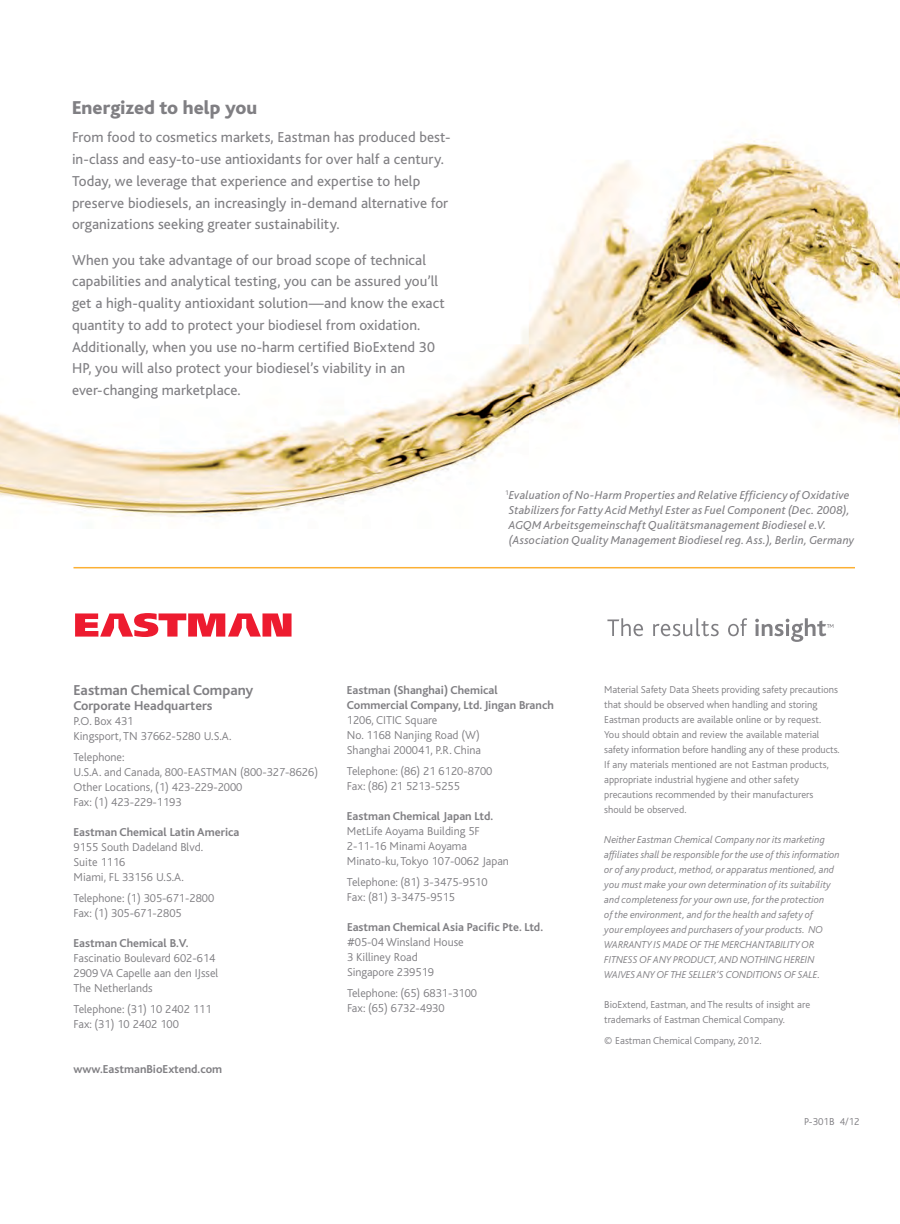
<style>
.page{position:relative;width:900px;height:1224px;background:#fff}
.page>*{position:absolute;margin:0;border:0;box-sizing:border-box;transform-origin:0 0}
.t1{font:800 19.5px "Bliss";color:#807f83}
.t2{font:15px/21.8px "Bliss";letter-spacing:.005em;color:#807f83}
.t3{font:700 15px "Bliss";color:#807f83}
.t4{font:700 13.5px "Bliss";color:#807f83}
.t5{font:300 12px/15px "Bliss";color:#807f83}
.t6{font:italic 12px/15px "Bliss";letter-spacing:.015em;color:#807f83}
.t7{font:700 12px/15px "Bliss";color:#807f83}
.t8{font:300 10.5px/15px "Bliss";color:#807f83}
.t9{font:italic 300 10.5px/15px "Bliss";color:#807f83}
</style>
<div class="page">
<img style="left:0;top:136px;width:900px;height:501px">
<svg style="left:75px;top:613px;width:217px;height:24px"></svg>
<svg style="left:607px;top:618px;width:36px;height:18px"></svg>
<svg style="left:653px;top:618px;width:66px;height:18px"></svg>
<svg style="left:728px;top:618px;width:19px;height:18px"></svg>
<svg style="left:755px;top:618px;width:78px;height:24px"></svg>
<hr style="left:73px;top:567px;width:782px;height:1px;background:#fcb034">
<h1 class="t1" style="left:72px;top:97px;width:187px">Energized to help you</h1>
<p class="t2" style="left:72px;top:127px;width:380px">From food to cosmetics markets, Eastman has produced best&shy;in-class and easy-to-use antioxidants for over half a century.<br>Today, we leverage that experience and expertise to help preserve biodiesels, an increasingly in-demand alternative for organizations seeking greater sustainability.</p>
<p class="t2" style="left:72px;top:249px;width:374px">When you take advantage of our broad scope of technical capabilities and analytical testing, you can be assured you’ll get a high-quality antioxidant solution—and know the exact quantity to add to protect your biodiesel from oxidation.<br>Additionally, when you use no-harm certified BioExtend 30<br>HP, you will also protect your biodiesel’s viability in an ever-changing marketplace.</p>
<p class="t6" style="left:505px;top:488px;width:350px"><sup>1</sup>Evaluation of No-Harm Properties and Relative Efficiency of Oxidative Stabilizers for Fatty Acid Methyl Ester as Fuel Component (Dec. 2008), AGQM Arbeitsgemeinschaft Qualitätsmanagement Biodiesel e.V. (Association Quality Management Biodiesel reg. Ass.), Berlin, Germany</p>
<p class="t3" style="left:73px;top:682px;width:181px">Eastman Chemical Company</p>
<p class="t4" style="left:73px;top:699px;width:141px">Corporate Headquarters</p>
<p class="t5" style="left:73px;top:714px;width:160px">P.O. Box 431<br>Kingsport, TN 37662-5280 U.S.A.</p>
<p class="t5" style="left:74px;top:750px;width:246px">Telephone:<br>U.S.A. and Canada, 800-EASTMAN (800-327-8626)<br>Other Locations, (1) 423-229-2000<br>Fax: (1) 423-229-1193</p>
<p class="t7" style="left:74px;top:825px;width:167px">Eastman Chemical Latin America</p>
<p class="t5" style="left:74px;top:840px;width:131px">9155 South Dadeland Blvd.<br>Suite 1116<br>Miami, FL 33156 U.S.A.</p>
<p class="t5" style="left:74px;top:891px;width:142px">Telephone: (1) 305-671-2800<br>Fax: (1) 305-671-2805</p>
<p class="t7" style="left:74px;top:936px;width:117px">Eastman Chemical B.V.</p>
<p class="t5" style="left:74px;top:951px;width:146px">Fascinatio Boulevard 602-614<br>2909 VA Capelle aan den IJssel<br>The Netherlands</p>
<p class="t5" style="left:74px;top:1002px;width:139px">Telephone: (31) 10 2402 111<br>Fax: (31) 10 2402 100</p>
<p class="t7" style="left:74px;top:1062px;width:150px">www.EastmanBioExtend.com</p>
<p class="t7" style="left:347px;top:683px;width:209px">Eastman (Shanghai) Chemical<br>Commercial Company, Ltd. Jingan Branch</p>
<p class="t5" style="left:347px;top:713px;width:136px">1206, CITIC Square<br>No. 1168 Nanjing Road (W)<br>Shanghai 200041, P.R. China</p>
<p class="t5" style="left:347px;top:764px;width:147px">Telephone: (86) 21 6120-8700<br>Fax: (86) 21 5213-5255</p>
<p class="t7" style="left:347px;top:809px;width:148px">Eastman Chemical Japan Ltd.</p>
<p class="t5" style="left:347px;top:824px;width:164px">MetLife Aoyama Building 5F<br>2-11-16 Minami Aoyama<br>Minato-ku, Tokyo 107-0062 Japan</p>
<p class="t5" style="left:347px;top:875px;width:142px">Telephone: (81) 3-3475-9510<br>Fax: (81) 3-3475-9515</p>
<p class="t7" style="left:347px;top:920px;width:198px">Eastman Chemical Asia Pacific Pte. Ltd.</p>
<p class="t5" style="left:347px;top:935px;width:118px">#05-04 Winsland House<br>3 Killiney Road<br>Singapore 239519</p>
<p class="t5" style="left:347px;top:986px;width:132px">Telephone: (65) 6831-3100<br>Fax: (65) 6732-4930</p>
<p class="t8" style="left:604px;top:682px;width:237px">Material Safety Data Sheets providing safety precautions that should be observed when handling and storing Eastman products are available online or by request.<br>You should obtain and review the available material safety information before handling any of these products.<br>If any materials mentioned are not Eastman products, appropriate industrial hygiene and other safety precautions recommended by their manufacturers should be observed.</p>
<p class="t9" style="left:604px;top:832px;width:237px">Neither Eastman Chemical Company nor its marketing affiliates shall be responsible for the use of this information or of any product, method, or apparatus mentioned, and you must make your own determination of its suitability and completeness for your own use, for the protection<br>of the environment, and for the health and safety of<br>your employees and purchasers of your products. NO WARRANTY IS MADE OF THE MERCHANTABILITY OR FITNESS OF ANY PRODUCT, AND NOTHING HEREIN WAIVES ANY OF THE SELLER’S CONDITIONS OF SALE.</p>
<p class="t8" style="left:604px;top:997px;width:207px">BioExtend, Eastman, and The results of insight are trademarks of Eastman Chemical Company.</p>
<p class="t8" style="left:604px;top:1033px;width:159px">© Eastman Chemical Company, 2012.</p>
<p class="t8" style="left:804px;top:1115px;width:57px">P-301B 4/12</p>
</div>
